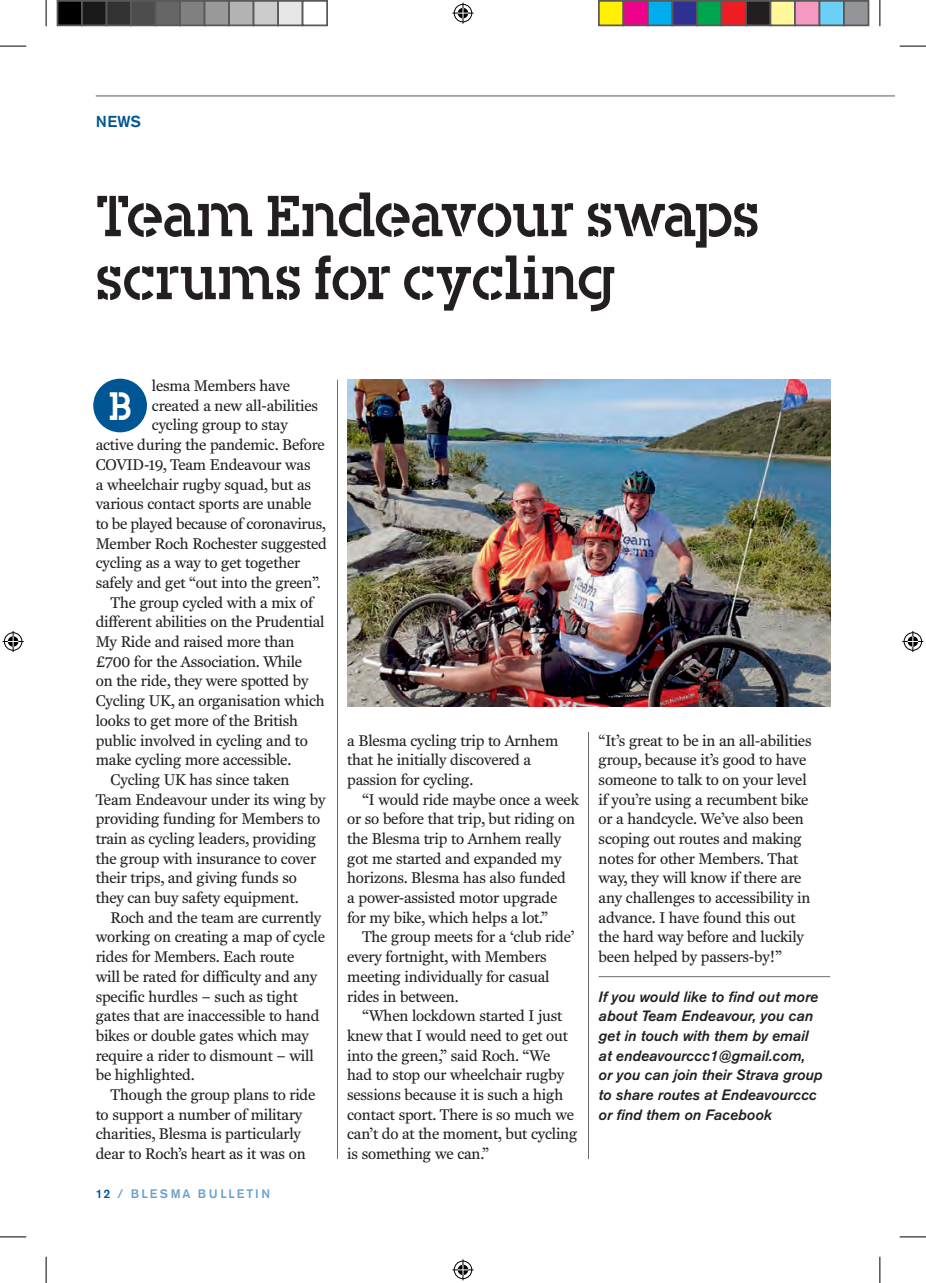
<style>
.page{position:relative;width:926px;height:1283px;background:#fff}
.page>*{position:absolute;margin:0;border:0;box-sizing:border-box;transform-origin:0 0}
.t1{font:56px/63px "Blesma";color:#231f20}
.t2{font:38.5px "Blesma";color:#fff}
.t3{font:15.75px/19.6px "Fenway";letter-spacing:-.01em;color:#231f20}
.t4{font:500 15.75px "Akzidenz Grotesk BQ";color:#005595}
.t5{font:italic 500 14.88px/19.8px "Akzidenz Grotesk Std";color:#231f20}
.t6{font:500 12.25px "Akzidenz Grotesk Std";letter-spacing:.165em;color:#69a1cd}
.s1{color:#005595}
</style>
<div class="page">
<hr style="left:96px;top:96px;width:783px;height:1px;background:#57585a">
<svg style="left:879px;top:96px;width:15px;height:1px"></svg>
<hr style="left:337px;top:380px;width:1px;height:779px;background:#6c6d70">
<hr style="left:588px;top:732px;width:1px;height:427px;background:#6c6d70">
<hr style="left:598px;top:976px;width:232px;height:1px;background:#6c6d70">
<img style="left:347px;top:380px;width:483px;height:326px">
<div style="left:93px;top:379px;width:54px;height:53px;background:#005595;border-radius:50%"></div>
<svg style="left:0;top:46px;width:26px;height:1px"></svg>
<svg style="left:899px;top:46px;width:27px;height:1px"></svg>
<svg style="left:0;top:1236px;width:26px;height:1px"></svg>
<svg style="left:899px;top:1236px;width:27px;height:1px"></svg>
<svg style="left:46px;top:0;width:1px;height:26px"></svg>
<svg style="left:46px;top:1256px;width:1px;height:27px"></svg>
<svg style="left:879px;top:0;width:1px;height:26px"></svg>
<svg style="left:879px;top:1256px;width:1px;height:27px"></svg>
<svg style="left:452px;top:3px;width:21px;height:21px"></svg>
<svg style="left:452px;top:1259px;width:21px;height:21px"></svg>
<svg style="left:3px;top:631px;width:21px;height:21px"></svg>
<svg style="left:902px;top:631px;width:21px;height:21px"></svg>
<div style="left:57px;top:1px;width:25px;height:24px;background:#000"></div>
<div style="left:57px;top:0;width:26px;height:26px;border:2px solid #595959"></div>
<div style="left:82px;top:1px;width:24px;height:24px;background:#1a1a1a"></div>
<div style="left:81px;top:0;width:26px;height:26px;border:2px solid #595959"></div>
<div style="left:106px;top:1px;width:25px;height:24px;background:#333"></div>
<div style="left:106px;top:0;width:26px;height:26px;border:2px solid #595959"></div>
<div style="left:131px;top:1px;width:24px;height:24px;background:#4d4d4d"></div>
<div style="left:130px;top:0;width:26px;height:26px;border:2px solid #595959"></div>
<div style="left:155px;top:1px;width:25px;height:24px;background:#666"></div>
<div style="left:155px;top:0;width:26px;height:26px;border:2px solid #595959"></div>
<div style="left:180px;top:1px;width:24px;height:24px;background:#808080"></div>
<div style="left:179px;top:0;width:26px;height:26px;border:2px solid #595959"></div>
<div style="left:204px;top:1px;width:25px;height:24px;background:#999"></div>
<div style="left:204px;top:0;width:26px;height:26px;border:2px solid #595959"></div>
<div style="left:229px;top:1px;width:24px;height:24px;background:#b3b3b3"></div>
<div style="left:228px;top:0;width:26px;height:26px;border:2px solid #595959"></div>
<div style="left:253px;top:1px;width:25px;height:24px;background:#ccc"></div>
<div style="left:253px;top:0;width:26px;height:26px;border:2px solid #595959"></div>
<div style="left:278px;top:1px;width:24px;height:24px;background:#e6e6e6"></div>
<div style="left:277px;top:0;width:26px;height:26px;border:2px solid #595959"></div>
<div style="left:302px;top:0;width:26px;height:26px;border:2px solid #595959"></div>
<div style="left:599px;top:1px;width:24px;height:24px;background:#fff101"></div>
<div style="left:598px;top:0;width:26px;height:26px;border:2px solid #595959"></div>
<div style="left:623px;top:1px;width:25px;height:24px;background:#ed028c"></div>
<div style="left:622px;top:0;width:26px;height:26px;border:2px solid #595959"></div>
<div style="left:648px;top:1px;width:24px;height:24px;background:#00aeef"></div>
<div style="left:647px;top:0;width:26px;height:26px;border:2px solid #595959"></div>
<div style="left:672px;top:1px;width:25px;height:24px;background:#2e3092"></div>
<div style="left:671px;top:0;width:26px;height:26px;border:2px solid #595959"></div>
<div style="left:697px;top:1px;width:24px;height:24px;background:#00a54f"></div>
<div style="left:696px;top:0;width:26px;height:26px;border:2px solid #595959"></div>
<div style="left:721px;top:1px;width:25px;height:24px;background:#ee1d23"></div>
<div style="left:720px;top:0;width:26px;height:26px;border:2px solid #595959"></div>
<div style="left:746px;top:1px;width:24px;height:24px;background:#231f20"></div>
<div style="left:745px;top:0;width:26px;height:26px;border:2px solid #595959"></div>
<div style="left:770px;top:1px;width:25px;height:24px;background:#fff79a"></div>
<div style="left:769px;top:0;width:26px;height:26px;border:2px solid #595959"></div>
<div style="left:795px;top:1px;width:24px;height:24px;background:#f499c2"></div>
<div style="left:794px;top:0;width:26px;height:26px;border:2px solid #595959"></div>
<div style="left:819px;top:1px;width:25px;height:24px;background:#6bcff6"></div>
<div style="left:818px;top:0;width:26px;height:26px;border:2px solid #595959"></div>
<div style="left:844px;top:1px;width:24px;height:24px;background:#939598"></div>
<div style="left:843px;top:0;width:26px;height:26px;border:2px solid #595959"></div>
<p class="t4" style="left:96px;top:112px;width:47px">NEWS</p>
<h1 class="t1" style="left:96px;top:184px;width:665px">Team Endeavour swaps scrums for cycling</h1>
<p class="t3" style="left:152px;top:376px;width:140px">lesma Members have</p>
<p class="t3" style="left:152px;top:395px;width:168px">created a new all-abilities</p>
<p class="t3" style="left:152px;top:415px;width:137px">cycling group to stay</p>
<p class="t3" style="left:96px;top:435px;width:231px">active during the pandemic. Before</p>
<p class="t3" style="left:96px;top:455px;width:216px">COVID-19, Team Endeavour was</p>
<p class="t3" style="left:96px;top:474px;width:217px">a wheelchair rugby squad, but as</p>
<p class="t3" style="left:96px;top:494px;width:217px">various contact sports are unable</p>
<p class="t3" style="left:96px;top:514px;width:231px">to be played because of coronavirus,</p>
<p class="t3" style="left:96px;top:533px;width:233px">Member Roch Rochester suggested</p>
<p class="t3" style="left:96px;top:553px;width:206px">cycling as a way to get together</p>
<p class="t3" style="left:96px;top:573px;width:226px">safely and get “out into the green”.</p>
<p class="t3" style="left:111px;top:592px;width:204px">The group cycled with a mix of</p>
<p class="t3" style="left:96px;top:612px;width:230px">different abilities on the Prudential</p>
<p class="t3" style="left:96px;top:632px;width:200px">My Ride and raised more than</p>
<p class="t3" style="left:96px;top:651px;width:208px">£700 for the Association. While</p>
<p class="t3" style="left:96px;top:671px;width:214px">on the ride, they were spotted by</p>
<p class="t3" style="left:96px;top:691px;width:230px">Cycling UK, an organisation which</p>
<p class="t3" style="left:96px;top:710px;width:204px">looks to get more of the British</p>
<p class="t3" style="left:96px;top:730px;width:214px">public involved in cycling and to</p>
<p class="t3" style="left:96px;top:750px;width:197px">make cycling more accessible.</p>
<p class="t3" style="left:111px;top:770px;width:180px">Cycling UK has since taken</p>
<p class="t3" style="left:96px;top:789px;width:231px">Team Endeavour under its wing by</p>
<p class="t3" style="left:96px;top:809px;width:226px">providing funding for Members to</p>
<p class="t3" style="left:96px;top:829px;width:222px">train as cycling leaders, providing</p>
<p class="t3" style="left:96px;top:848px;width:222px">the group with insurance to cover</p>
<p class="t3" style="left:96px;top:868px;width:203px">their trips, and giving funds so</p>
<p class="t3" style="left:96px;top:888px;width:204px">they can buy safety equipment.</p>
<p class="t3" style="left:111px;top:907px;width:212px">Roch and the team are currently</p>
<p class="t3" style="left:96px;top:927px;width:231px">working on creating a map of cycle</p>
<p class="t3" style="left:96px;top:947px;width:200px">rides for Members. Each route</p>
<p class="t3" style="left:96px;top:966px;width:223px">will be rated for difficulty and any</p>
<p class="t3" style="left:96px;top:986px;width:204px">specific hurdles – such as tight</p>
<p class="t3" style="left:96px;top:1006px;width:225px">gates that are inaccessible to hand</p>
<p class="t3" style="left:96px;top:1025px;width:215px">bikes or double gates which may</p>
<p class="t3" style="left:96px;top:1045px;width:219px">require a rider to dismount – will</p>
<p class="t3" style="left:96px;top:1065px;width:100px">be highlighted.</p>
<p class="t3" style="left:111px;top:1085px;width:206px">Though the group plans to ride</p>
<p class="t3" style="left:96px;top:1104px;width:208px">to support a number of military</p>
<p class="t3" style="left:96px;top:1124px;width:207px">charities, Blesma is particularly</p>
<p class="t3" style="left:96px;top:1144px;width:211px">dear to Roch’s heart as it was on</p>
<h2 class="t2" style="left:109px;top:383px;width:24px">B</h2>
<p class="t6" style="left:96px;top:1186px;width:176px"><span class="s1">12</span> / BLESMA BULLETIN</p>
<p class="t3" style="left:347px;top:730px;width:213px">a Blesma cycling trip to Arnhem that he initially discovered a passion for cycling.</p>
<p class="t3" style="left:347px;top:789px;width:233px;text-indent:15px">“I would ride maybe once a week or so before that trip, but riding on the Blesma trip to Arnhem really got me started and expanded my horizons. Blesma has also funded<br>a power-assisted motor upgrade for my bike, which helps a lot.”</p>
<p class="t3" style="left:347px;top:927px;width:229px;text-indent:15px">The group meets for a ‘club ride’ every fortnight, with Members meeting individually for casual rides in between.</p>
<p class="t3" style="left:347px;top:1006px;width:232px;text-indent:15px">“When lockdown started I just knew that I would need to get out into the green,” said Roch. “We had to stop our wheelchair rugby sessions because it is such a high contact sport. There is so much we can’t do at the moment, but cycling is something we can.”</p>
<p class="t3" style="left:598px;top:730px;width:214px">“It’s great to be in an all-abilities group, because it’s good to have someone to talk to on your level if you’re using a recumbent bike or a handcycle. We’ve also been scoping out routes and making notes for other Members. That way, they will know if there are any challenges to accessibility in advance. I have found this out the hard way before and luckily been helped by passers-by!”</p>
<p class="t5" style="left:598px;top:986px;width:225px">If you would like to find out more about Team Endeavour, you can get in touch with them by email at endeavourccc1@gmail.com, or you can join their Strava group to share routes at Endeavourccc or find them on Facebook</p>
</div>
